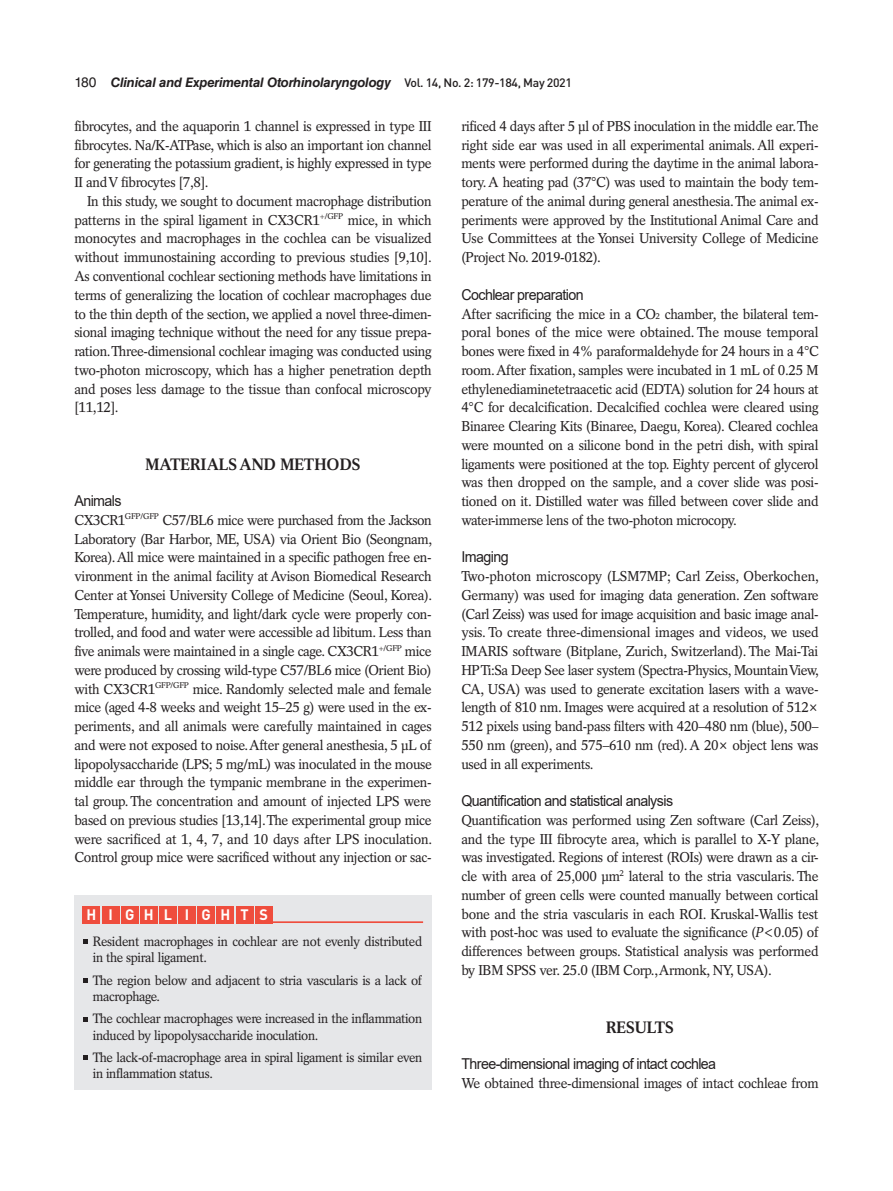
<style>
.page{position:relative;width:893px;height:1191px;background:#fff}
.page>*{position:absolute;margin:0;border:0;box-sizing:border-box;transform-origin:0 0}
.본문_대제목{font:700 16.5px "Rotation LT Std";color:#231f20;scale:.95 1}
.본문_중제목{font:15px "Arial";letter-spacing:-.04em;color:#231f20;scale:.95 1}
.t1{font:700 15px "DIN Pro";color:#fff;scale:.96 1}
.본문{font:14.25px/18.8px "Rotation LT Std";letter-spacing:-.025em;color:#231f20;text-align:justify;scale:.95 1}
.하이라이트{font:13.5px/16.2px "Rotation LT Std";letter-spacing:-.025em;color:#231f20;scale:.95 1}
.t2{font:italic 700 13.05px "Helvetica LT Std";letter-spacing:-.015em;color:#231f20}
.s1{font-weight:400;font-style:normal;font-size:13.8px}
.s2{font-family:"DIN Pro";font-weight:500;font-style:normal;font-size:12.15px}
.s3{font-size:8.25px}
.s4{font-family:"Rotis Semi Sans Std"}
.s5{font-style:italic}
.s6{font-family:"Dotum"}
</style>
<div class="page">
<div style="left:74px;top:925px;width:358px;height:165px;background:#e6e7e9"></div>
<svg style="left:84px;top:939px;width:4px;height:4px"></svg>
<svg style="left:84px;top:978px;width:4px;height:4px"></svg>
<svg style="left:84px;top:1017px;width:4px;height:4px"></svg>
<svg style="left:84px;top:1055px;width:4px;height:5px"></svg>
<div style="left:74px;top:895px;width:358px;height:30px;background:#e6e7e9"></div>
<div style="left:83px;top:906px;width:17px;height:17px;background:#ef4d3d"></div>
<div style="left:159px;top:906px;width:17px;height:17px;background:#ef4d3d"></div>
<div style="left:102px;top:906px;width:17px;height:17px;background:#ef4d3d"></div>
<div style="left:179px;top:906px;width:17px;height:17px;background:#ef4d3d"></div>
<div style="left:121px;top:906px;width:17px;height:17px;background:#ef4d3d"></div>
<div style="left:198px;top:906px;width:17px;height:17px;background:#ef4d3d"></div>
<div style="left:140px;top:906px;width:17px;height:17px;background:#ef4d3d"></div>
<div style="left:217px;top:906px;width:17px;height:17px;background:#ef4d3d"></div>
<div style="left:236px;top:906px;width:17px;height:17px;background:#ef4d3d"></div>
<div style="left:255px;top:906px;width:17px;height:17px;background:#ef4d3d"></div>
<hr style="left:272px;top:921px;width:151px;height:2px;background:#ef4d3d">
<p class="t2" style="left:74px;top:74px;width:499px"><span class="s1">180</span> Clinical and Experimental Otorhinolaryngology <span class="s2">Vol. 14, No. 2: 179-184, May 2021</span></p>
<p class="본문" style="left:74px;top:117px;width:378px">fibrocytes, and the aquaporin 1 channel is expressed in type III fibrocytes. Na/K-ATPase, which is also an important ion channel for generating the potassium gradient, is highly expressed in type II and V fibrocytes [7,8].</p>
<p class="본문" style="left:74px;top:192px;width:378px;text-indent:13px">In this study, we sought to document macrophage distribution patterns in the spiral ligament in CX3CR1<sup>+/GFP</sup> mice, in which monocytes and macrophages in the cochlea can be visualized without immunostaining according to previous studies [9,10].<br>As conventional cochlear sectioning methods have limitations in terms of generalizing the location of cochlear macrophages due to the thin depth of the section, we applied a novel three-dimen&shy;sional imaging technique without the need for any tissue prepa&shy;ration. Three-dimensional cochlear imaging was conducted using two-photon microscopy, which has a higher penetration depth and poses less damage to the tissue than confocal microscopy [11,12].</p>
<p class="본문" style="left:461px;top:117px;width:378px">rificed 4 days after 5 µl of PBS inoculation in the middle ear. The right side ear was used in all experimental animals. All experi&shy;ments were performed during the daytime in the animal labora&shy;tory. A heating pad (37°C) was used to maintain the body tem&shy;perature of the animal during general anesthesia. The animal ex&shy;periments were approved by the Institutional Animal Care and Use Committees at the Yonsei University College of Medicine (Project No. 2019-0182).</p>
<p class="본문_중제목" style="left:461px;top:284px;width:130px">Cochlear preparation</p>
<p class="본문" style="left:461px;top:304px;width:378px">After sacrificing the mice in a CO<span class="s3">2</span> chamber, the bilateral tem&shy;poral bones of the mice were obtained. The mouse temporal bones were fixed in 4% paraformaldehyde for 24 hours in a 4°C room. After fixation, samples were incubated in 1 mL of 0.25 M ethylenediaminetetraacetic acid (EDTA) solution for 24 hours at 4°C for decalcification. Decalcified cochlea were cleared using Binaree Clearing Kits (Binaree, Daegu, Korea). Cleared cochlea were mounted on a silicone bond in the petri dish, with spiral ligaments were positioned at the top. Eighty percent of glycerol was then dropped on the sample, and a cover slide was posi&shy;tioned on it. Distilled water was filled between cover slide and water-immerse lens of the two-photon microcopy.</p>
<p class="본문_중제목" style="left:461px;top:547px;width:51px">Imaging</p>
<p class="본문" style="left:461px;top:567px;width:378px">Two-photon microscopy (LSM7MP; Carl Zeiss, Oberkochen, Germany) was used for imaging data generation. Zen software (Carl Zeiss) was used for image acquisition and basic image anal&shy;ysis. To create three-dimensional images and videos, we used IMARIS software (Bitplane, Zurich, Switzerland). The Mai-Tai HP Ti:Sa Deep See laser system (Spectra-Physics, Mountain View, CA, USA) was used to generate excitation lasers with a wave&shy;length of 810 nm. Images were acquired at a resolution of 512<span class="s4">× </span>512 pixels using band-pass filters with 420–480 nm (blue), 500– 550 nm (green), and 575–610 nm (red). A 20<span class="s4">×</span> object lens was used in all experiments.</p>
<p class="본문_중제목" style="left:461px;top:790px;width:224px">Quantification and statistical analysis</p>
<p class="본문" style="left:461px;top:810px;width:378px">Quantification was performed using Zen software (Carl Zeiss), and the type III fibrocyte area, which is parallel to X-Y plane, was investigated. Regions of interest (ROIs) were drawn as a cir&shy;cle with area of 25,000 µm<sup>2</sup> lateral to the stria vascularis. The number of green cells were counted manually between cortical bone and the stria vascularis in each ROI. Kruskal-Wallis test with post-hoc was used to evaluate the significance (<span class="s5">P</span><span class="s6">&lt;</span>0.05) of differences between groups. Statistical analysis was performed by IBM SPSS ver. 25.0 (IBM Corp., Armonk, NY, USA).</p>
<p class="본문_대제목" style="left:145px;top:455px;width:228px">MATERIALS AND METHODS</p>
<p class="본문_중제목" style="left:74px;top:490px;width:51px">Animals</p>
<p class="본문" style="left:74px;top:510px;width:378px">CX3CR1<sup>GFP/GFP</sup> C57/BL6 mice were purchased from the Jackson Laboratory (Bar Harbor, ME, USA) via Orient Bio (Seongnam, Korea). All mice were maintained in a specific pathogen free en&shy;vironment in the animal facility at Avison Biomedical Research Center at Yonsei University College of Medicine (Seoul, Korea).<br>Temperature, humidity, and light/dark cycle were properly con&shy;trolled, and food and water were accessible ad libitum. Less than five animals were maintained in a single cage. CX3CR1<sup>+/GFP</sup> mice were produced by crossing wild-type C57/BL6 mice (Orient Bio) with CX3CR1<sup>GFP/GFP</sup> mice. Randomly selected male and female mice (aged 4-8 weeks and weight 15–25 g) were used in the ex&shy;periments, and all animals were carefully maintained in cages and were not exposed to noise. After general anesthesia, 5 µL of lipopolysaccharide (LPS; 5 mg/mL) was inoculated in the mouse middle ear through the tympanic membrane in the experimen&shy;tal group. The concentration and amount of injected LPS were based on previous studies [13,14]. The experimental group mice were sacrificed at 1, 4, 7, and 10 days after LPS inoculation.<br>Control group mice were sacrificed without any injection or sac-</p>
<p class="t1" style="left:86px;top:904px;width:12px">H</p>
<p class="t1" style="left:108px;top:904px;width:6px">I</p>
<p class="t1" style="left:125px;top:904px;width:11px">G</p>
<p class="t1" style="left:144px;top:904px;width:12px">H</p>
<p class="t1" style="left:164px;top:904px;width:10px">L</p>
<p class="t1" style="left:185px;top:904px;width:6px">I</p>
<p class="t1" style="left:202px;top:904px;width:11px">G</p>
<p class="t1" style="left:220px;top:904px;width:12px">H</p>
<p class="t1" style="left:240px;top:904px;width:10px">T</p>
<p class="t1" style="left:259px;top:904px;width:10px">S</p>
<p class="하이라이트" style="left:93px;top:933px;width:348px">Resident macrophages in cochlear are not evenly distributed in the spiral ligament.</p>
<p class="하이라이트" style="left:93px;top:971px;width:348px">The region below and adjacent to stria vascularis is a lack of macrophage.</p>
<p class="하이라이트" style="left:93px;top:1010px;width:348px">The cochlear macrophages were increased in the inflammation induced by lipopolysaccharide inoculation.</p>
<p class="하이라이트" style="left:93px;top:1049px;width:348px">The lack-of-macrophage area in spiral ligament is similar even in inflammation status.</p>
<p class="본문_대제목" style="left:606px;top:1017px;width:73px">RESULTS</p>
<p class="본문_중제목" style="left:461px;top:1053px;width:270px">Three-dimensional imaging of intact cochlea</p>
<p class="본문" style="left:461px;top:1073px;width:378px">We obtained three-dimensional images of intact cochleae from</p>
</div>
